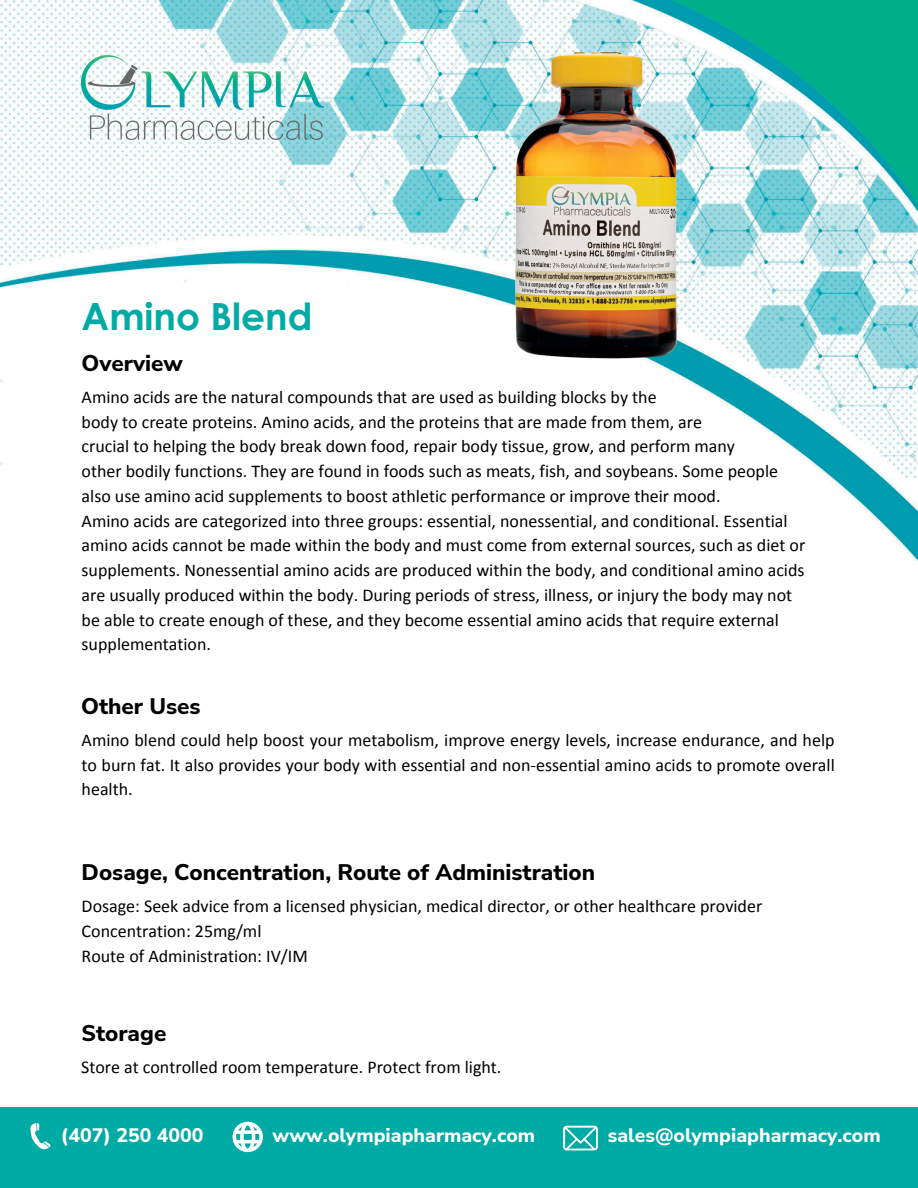
<style>
.page{position:relative;width:918px;height:1188px;background:#fff}
.page>*{position:absolute;margin:0;border:0;box-sizing:border-box;transform-origin:0 0}
.t1{font:700 37.5px "Century Gothic";color:#00aaa5}
.t2{font:800 22.5px "Nunito Sans";color:#000}
.t3{font:800 19.5px "Nunito Sans";color:#fff}
.t4{font:18px/24.8px "Calibri";color:#000}
</style>
<div class="page">
<img style="left:0;top:0;width:918px;height:561px">
<img style="left:496px;top:42px;width:206px;height:336px">
<img style="left:82px;top:56px;width:241px;height:84px">
<div style="left:0;top:1107px;width:918px;height:81px;background:#00aaa5"></div>
<svg style="left:30px;top:1123px;width:21px;height:27px"></svg>
<svg style="left:233px;top:1122px;width:30px;height:30px"></svg>
<svg style="left:563px;top:1126px;width:35px;height:24px"></svg>
<h1 class="t1" style="left:82px;top:292px;width:232px">Amino Blend</h1>
<p class="t2" style="left:82px;top:348px;width:103px">Overview</p>
<p class="t4" style="left:82px;top:386px;width:725px">Amino acids are the natural compounds that are used as building blocks by the<br>body to create proteins. Amino acids, and the proteins that are made from them, are<br>crucial to helping the body break down food, repair body tissue, grow, and perform many<br>other bodily functions. They are found in foods such as meats, fish, and soybeans. Some people also use amino acid supplements to boost athletic performance or improve their mood.<br>Amino acids are categorized into three groups: essential, nonessential, and conditional. Essential amino acids cannot be made within the body and must come from external sources, such as diet or supplements. Nonessential amino acids are produced within the body, and conditional amino acids are usually produced within the body. During periods of stress, illness, or injury the body may not be able to create enough of these, and they become essential amino acids that require external supplementation.</p>
<p class="t2" style="left:81px;top:691px;width:121px">Other Uses</p>
<p class="t4" style="left:82px;top:729px;width:755px;text-align:justify">Amino blend could help boost your metabolism, improve energy levels, increase endurance, and help to burn fat. It also provides your body with essential and non-essential amino acids to promote overall health.</p>
<p class="t2" style="left:82px;top:857px;width:515px">Dosage, Concentration, Route of Administration</p>
<p class="t4" style="left:82px;top:895px;width:682px">Dosage: Seek advice from a licensed physician, medical director, or other healthcare provider<br>Concentration: 25mg/ml<br>Route of Administration: IV/IM</p>
<p class="t2" style="left:82px;top:1019px;width:86px">Storage</p>
<p class="t4" style="left:81px;top:1056px;width:422px">Store at controlled room temperature. Protect from light.</p>
<p class="t3" style="left:61px;top:1123px;width:144px">(407) 250 4000</p>
<p class="t3" style="left:273px;top:1123px;width:264px">www.olympiapharmacy.com</p>
<p class="t3" style="left:608px;top:1123px;width:274px">sales@olympiapharmacy.com</p>
</div>
